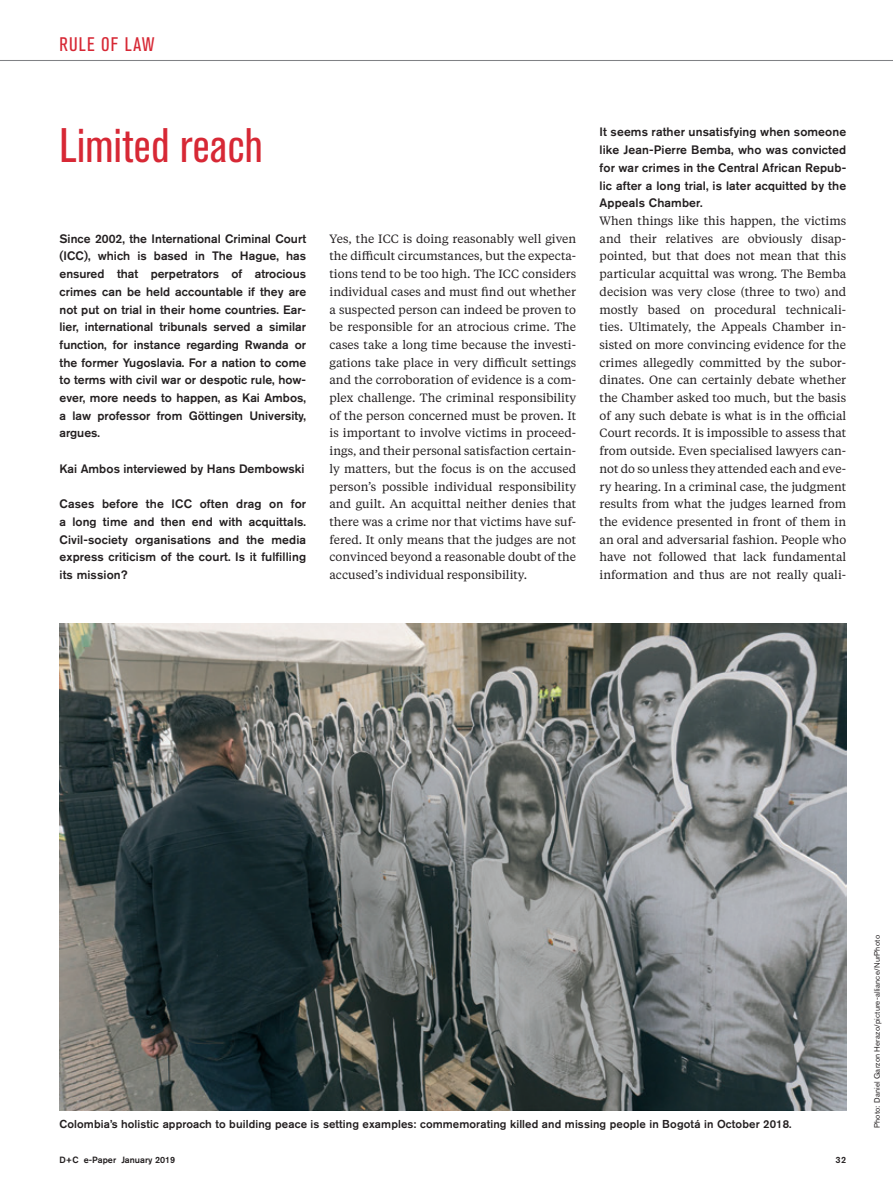
<style>
.page{position:relative;width:893px;height:1191px;background:#fff}
.page>*{position:absolute;margin:0;border:0;box-sizing:border-box;transform-origin:0 0}
.t1{font:condensed 48px "Akzidenz Grotesk BE";letter-spacing:.01em;color:#d72835}
.t2{font:condensed 19.5px "Akzidenz Grotesk BE";letter-spacing:.06em;color:#d72835}
.t3{font:500 12.15px/17.7px "Akzidenz Grotesk BE";letter-spacing:.01em;color:#231f20;text-align:justify}
.t4{font:12px/17.7px "Tiempos Text";color:#231f20;text-align:justify}
.t5{font:500 11.4px "Akzidenz Grotesk BE";letter-spacing:.01em;color:#231f20}
.t6{font:500 9px "Akzidenz Grotesk BE";color:#231f20}
.t7{font:7.8px "Akzidenz Grotesk BE";letter-spacing:.02em;color:#231f20}
</style>
<div class="page">
<hr style="left:0;top:60px;width:893px;height:1px;background:#808285">
<img style="left:60px;top:623px;width:786px;height:487px">
<h2 class="t2" style="left:60px;top:33px;width:96px">RULE OF LAW</h2>
<h1 class="t1" style="left:60px;top:118px;width:205px">Limited reach</h1>
<p class="t3" style="left:60px;top:229px;width:248px">Since 2002, the International Criminal Court (ICC), which is based in The Hague, has ensured that perpetrators of atrocious crimes can be held accountable if they are not put on trial in their home countries. Ear&shy;lier, international tribunals served a similar function, for instance regarding Rwanda or the former Yugoslavia. For a nation to come to terms with civil war or despotic rule, how&shy;ever, more needs to happen, as Kai Ambos, a law professor from Göttingen University, argues.</p>
<p class="t3" style="left:60px;top:459px;width:247px">Kai Ambos interviewed by Hans Dembowski</p>
<p class="t3" style="left:60px;top:495px;width:248px">Cases before the ICC often drag on for a long time and then end with acquittals.<br>Civil-society organisations and the media express criticism of the court. Is it fulfilling its mission?</p>
<p class="t4" style="left:330px;top:229px;width:248px">Yes, the ICC is doing reasonably well given the difficult circumstances, but the expecta&shy;tions tend to be too high. The ICC considers individual cases and must find out whether a suspected person can indeed be proven to be responsible for an atrocious crime. The cases take a long time because the investi&shy;gations take place in very difficult settings and the corroboration of evidence is a com&shy;plex challenge. The criminal responsibility of the person concerned must be proven. It is important to involve victims in proceed&shy;ings, and their personal satisfaction certain&shy;ly matters, but the focus is on the accused person’s possible individual responsibility and guilt. An acquittal neither denies that there was a crime nor that victims have suf&shy;fered. It only means that the judges are not convinced beyond a reasonable doubt of the accused’s individual responsibility.</p>
<p class="t3" style="left:600px;top:123px;width:248px">It seems rather unsatisfying when someone like Jean-Pierre Bemba, who was convicted for war crimes in the Central African Repub&shy;lic after a long trial, is later acquitted by the Appeals Chamber.</p>
<p class="t4" style="left:600px;top:211px;width:248px">When things like this happen, the victims and their relatives are obviously disap&shy;pointed, but that does not mean that this particular acquittal was wrong. The Bemba decision was very close (three to two) and mostly based on procedural technicali&shy;ties. Ultimately, the Appeals Chamber in&shy;sisted on more convincing evidence for the crimes allegedly committed by the subor&shy;dinates. One can certainly debate whether the Chamber asked too much, but the basis of any such debate is what is in the official Court records. It is impossible to assess that from outside. Even specialised lawyers can&shy;not do so unless they attended each and eve&shy;ry hearing. In a criminal case, the judgment results from what the judges learned from the evidence presented in front of them in an oral and adversarial fashion. People who have not followed that lack fundamental information and thus are not really quali-</p>
<p class="t5" style="left:60px;top:1117px;width:734px">Colombia’s holistic approach to building peace is setting examples: commemorating killed and missing people in Bogotá in October 2018.</p>
<p class="t6" style="left:60px;top:1154px;width:117px">D+C e-Paper January 2019</p>
<p class="t6" style="left:835px;top:1154px;width:12px">32</p>
<p class="t7" style="left:872px;top:1128px;width:194px;rotate:-90deg">Photo: Daniel Garzon Herazo/picture-alliance/NurPhoto</p>
</div>
